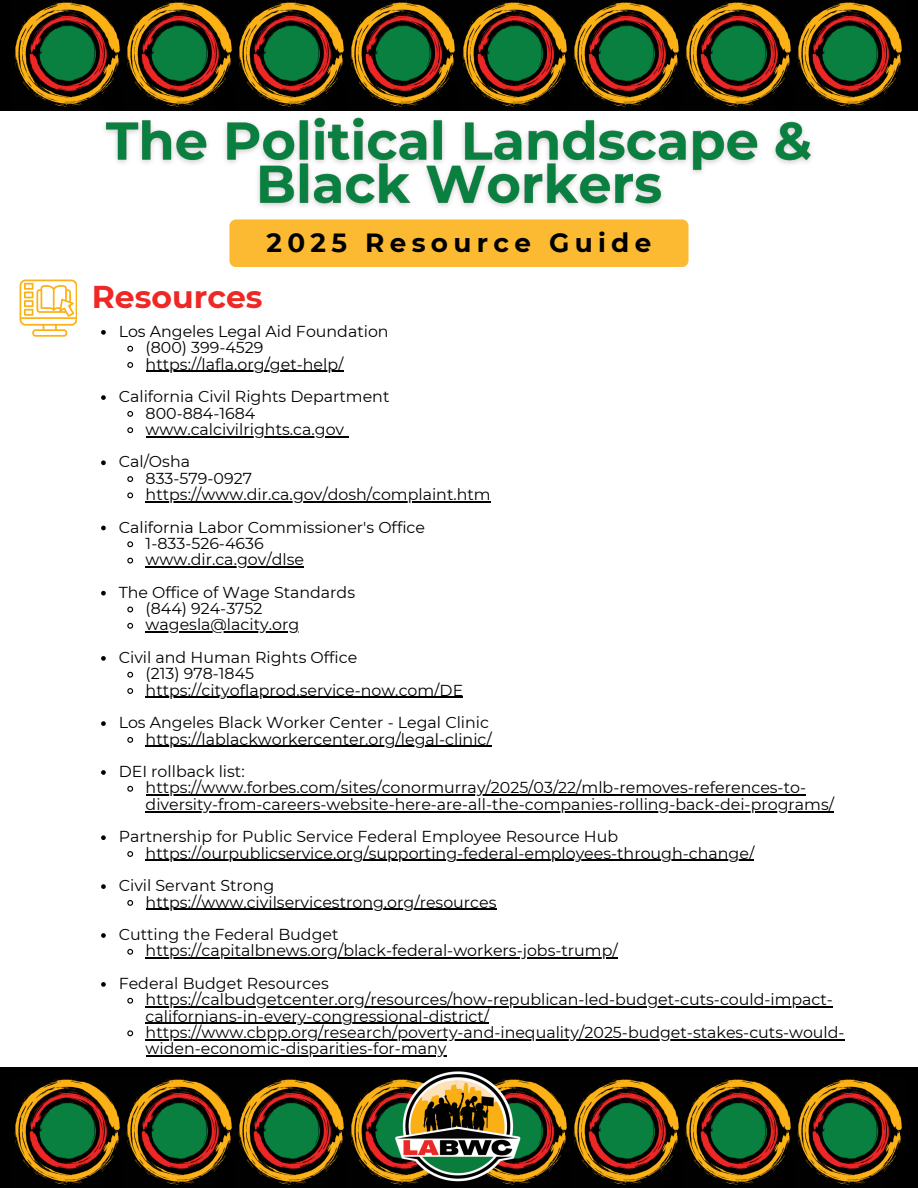
<style>
.page{position:relative;width:918px;height:1188px;background:#fff}
.page>*{position:absolute;margin:0;border:0;box-sizing:border-box;transform-origin:0 0}
.t1{font:700 31.5px "Montserrat";color:#ed2825}
.t2{font:700 26.25px "Montserrat";letter-spacing:.205em;color:#000}
.t3{font:15.9px/16.4px "Montserrat";color:#000}
</style>
<div class="page">
<div style="left:0;top:0;width:918px;height:110px;background:#000"></div>
<img style="left:12px;top:0;width:894px;height:111px">
<svg style="left:20px;top:280px;width:57px;height:57px"></svg>
<div style="left:229px;top:219px;width:460px;height:48px;background:#fcba32;border-radius:7px"></div>
<svg style="left:101px;top:330px;width:5px;height:5px"></svg>
<svg style="left:127px;top:345px;width:7px;height:7px"></svg>
<svg style="left:127px;top:362px;width:7px;height:6px"></svg>
<hr style="left:146px;top:371px;width:197px;height:1px;background:#000">
<svg style="left:101px;top:395px;width:5px;height:5px"></svg>
<svg style="left:127px;top:411px;width:7px;height:6px"></svg>
<svg style="left:127px;top:427px;width:7px;height:7px"></svg>
<hr style="left:146px;top:436px;width:98px;height:1px;background:#000">
<hr style="left:244px;top:436px;width:100px;height:1px;background:#000">
<svg style="left:101px;top:460px;width:5px;height:5px"></svg>
<svg style="left:127px;top:476px;width:7px;height:6px"></svg>
<svg style="left:127px;top:492px;width:7px;height:7px"></svg>
<hr style="left:146px;top:501px;width:345px;height:1px;background:#000">
<svg style="left:101px;top:526px;width:5px;height:4px"></svg>
<svg style="left:127px;top:541px;width:7px;height:7px"></svg>
<svg style="left:127px;top:557px;width:7px;height:7px"></svg>
<hr style="left:146px;top:566px;width:158px;height:2px;background:#000">
<svg style="left:101px;top:591px;width:5px;height:5px"></svg>
<svg style="left:127px;top:606px;width:7px;height:7px"></svg>
<svg style="left:127px;top:622px;width:7px;height:7px"></svg>
<hr style="left:146px;top:632px;width:153px;height:1px;background:#000">
<svg style="left:101px;top:656px;width:5px;height:5px"></svg>
<svg style="left:127px;top:671px;width:7px;height:7px"></svg>
<svg style="left:127px;top:688px;width:7px;height:6px"></svg>
<hr style="left:146px;top:697px;width:317px;height:1px;background:#000">
<svg style="left:101px;top:721px;width:5px;height:5px"></svg>
<svg style="left:127px;top:737px;width:7px;height:6px"></svg>
<hr style="left:146px;top:746px;width:346px;height:1px;background:#000">
<svg style="left:101px;top:770px;width:5px;height:5px"></svg>
<svg style="left:127px;top:785px;width:7px;height:7px"></svg>
<hr style="left:146px;top:795px;width:473px;height:1px;background:#000">
<hr style="left:619px;top:795px;width:187px;height:1px;background:#000">
<hr style="left:156px;top:811px;width:678px;height:1px;background:#000">
<svg style="left:101px;top:835px;width:5px;height:5px"></svg>
<svg style="left:127px;top:851px;width:7px;height:6px"></svg>
<hr style="left:146px;top:860px;width:608px;height:1px;background:#000">
<svg style="left:101px;top:884px;width:5px;height:5px"></svg>
<svg style="left:127px;top:900px;width:7px;height:6px"></svg>
<hr style="left:146px;top:909px;width:351px;height:1px;background:#000">
<svg style="left:101px;top:933px;width:5px;height:5px"></svg>
<svg style="left:127px;top:948px;width:7px;height:7px"></svg>
<hr style="left:146px;top:958px;width:472px;height:1px;background:#000">
<svg style="left:101px;top:982px;width:5px;height:5px"></svg>
<svg style="left:127px;top:997px;width:7px;height:7px"></svg>
<hr style="left:146px;top:1007px;width:687px;height:1px;background:#000">
<hr style="left:146px;top:1023px;width:343px;height:1px;background:#000">
<svg style="left:127px;top:1030px;width:7px;height:7px"></svg>
<hr style="left:146px;top:1039px;width:699px;height:1px;background:#000">
<hr style="left:146px;top:1055px;width:300px;height:2px;background:#000">
<img style="left:97px;top:108px;width:724px;height:99px">
<div style="left:0;top:1067px;width:918px;height:121px;background:#000"></div>
<img style="left:14px;top:1078px;width:888px;height:107px">
<img style="left:393px;top:1071px;width:132px;height:114px">
<p class="t2" style="left:267px;top:227px;width:386px">2025 Resource Guide</p>
<p class="t1" style="left:92px;top:277px;width:172px">Resources</p>
<p class="t3" style="left:119px;top:323px;width:271px">Los Angeles Legal Aid Foundation</p>
<p class="t3" style="left:146px;top:339px;width:119px">(800) 399-4529</p>
<p class="t3" style="left:146px;top:356px;width:199px">https://lafla.org/get-help/</p>
<p class="t3" style="left:119px;top:388px;width:272px">California Civil Rights Department</p>
<h3 class="t3" style="left:146px;top:405px;width:111px">800-884-1684</h3>
<p class="t3" style="left:146px;top:421px;width:200px">www.calcivilrights.ca.gov</p>
<h2 class="t3" style="left:119px;top:454px;width:73px">Cal/Osha</h2>
<p class="t3" style="left:146px;top:470px;width:108px">833-579-0927</p>
<p class="t3" style="left:146px;top:486px;width:347px">https://www.dir.ca.gov/dosh/complaint.htm</p>
<p class="t3" style="left:119px;top:519px;width:308px">California Labor Commissioner's Office</p>
<p class="t3" style="left:146px;top:535px;width:120px">1-833-526-4636</p>
<p class="t3" style="left:146px;top:551px;width:160px">www.dir.ca.gov/dlse</p>
<p class="t3" style="left:119px;top:584px;width:238px">The Office of Wage Standards</p>
<p class="t3" style="left:146px;top:600px;width:118px">(844) 924-3752</p>
<p class="t3" style="left:146px;top:617px;width:155px">wagesla@lacity.org</p>
<p class="t3" style="left:119px;top:649px;width:240px">Civil and Human Rights Office</p>
<p class="t3" style="left:146px;top:665px;width:110px">(213) 978-1845</p>
<p class="t3" style="left:146px;top:682px;width:319px">https://cityoflaprod.service-now.com/DE</p>
<p class="t3" style="left:119px;top:714px;width:372px">Los Angeles Black Worker Center - Legal Clinic</p>
<p class="t3" style="left:146px;top:731px;width:348px">https://lablackworkercenter.org/legal-clinic/</p>
<p class="t3" style="left:119px;top:763px;width:128px">DEI rollback list:</p>
<p class="t3" style="left:146px;top:780px;width:690px">https://www.forbes.com/sites/conormurray/2025/03/22/mlb-removes-references-to&shy;diversity-from-careers-website-here-are-all-the-companies-rolling-back-dei-programs/</p>
<p class="t3" style="left:146px;top:828px;width:610px;text-indent:-27px">Partnership for Public Service Federal Employee Resource Hub https://ourpublicservice.org/supporting-federal-employees-through-change/</p>
<p class="t3" style="left:119px;top:877px;width:157px">Civil Servant Strong</p>
<p class="t3" style="left:146px;top:894px;width:352px">https://www.civilservicestrong.org/resources</p>
<p class="t3" style="left:119px;top:926px;width:221px">Cutting the Federal Budget</p>
<p class="t3" style="left:146px;top:943px;width:474px">https://capitalbnews.org/black-federal-workers-jobs-trump/</p>
<p class="t3" style="left:119px;top:975px;width:212px">Federal Budget Resources</p>
<p class="t3" style="left:146px;top:991px;width:689px">https://calbudgetcenter.org/resources/how-republican-led-budget-cuts-could-impact-</p>
<p class="t3" style="left:146px;top:1008px;width:701px">californians-in-every-congressional-district/ https://www.cbpp.org/research/poverty-and-inequality/2025-budget-stakes-cuts-would-</p>
<p class="t3" style="left:146px;top:1040px;width:302px">widen-economic-disparities-for-many</p>
</div>
